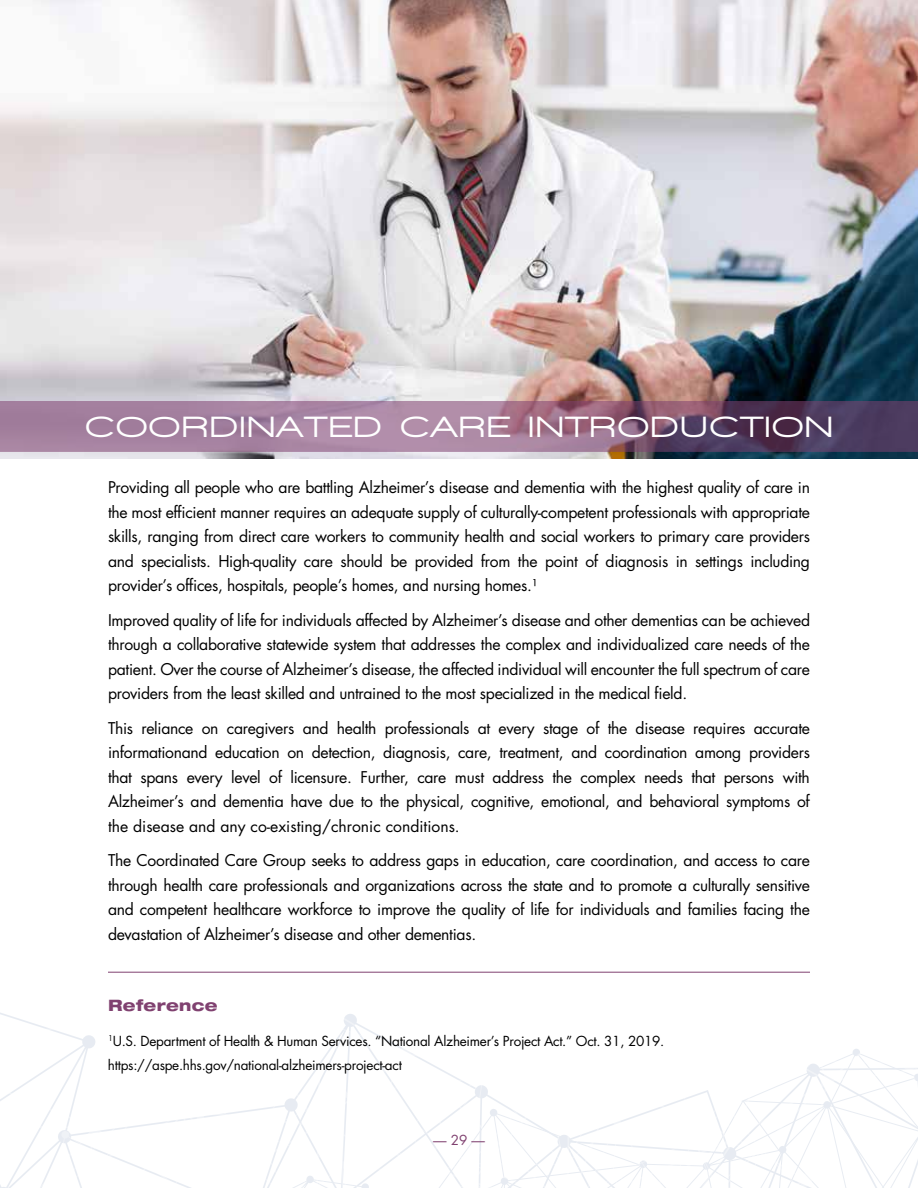
<style>
.page{position:relative;width:918px;height:1188px;background:#fff}
.page>*{position:absolute;margin:0;border:0;box-sizing:border-box;transform-origin:0 0}
.t1{font:900 30px "Walkway Expand";letter-spacing:.07em;color:#fff}
.t2{font:15.75px/24.6px "Futura";letter-spacing:-.02em;color:#000;text-align:justify}
.t3{font:800 expanded 15.75px "Helvetica Neue";letter-spacing:.02em;color:#804170}
.t4{font:13.5px/24.6px "Futura";letter-spacing:-.02em;color:#000}
.t5{font:13.5px "Futura";color:#804170}
</style>
<div class="page">
<svg style="left:0;top:971px;width:797px;height:217px"></svg>
<svg style="left:797px;top:971px;width:121px;height:217px"></svg>
<img style="left:0;top:0;width:918px;height:459px">
<svg style="left:0;top:401px;width:918px;height:51px"></svg>
<hr style="left:108px;top:972px;width:702px;height:1px;background:#804170">
<h1 class="t1" style="left:85px;top:411px;width:749px">COORDINATED CARE INTRODUCTION</h1>
<p class="t2" style="left:108px;top:475px;width:704px">Providing all people who are battling Alzheimer’s disease and dementia with the highest quality of care in the most efficient manner requires an adequate supply of culturally-competent professionals with appropriate skills, ranging from direct care workers to community health and social workers to primary care providers and specialists. High-quality care should be provided from the point of diagnosis in settings including provider’s offices, hospitals, people’s homes, and nursing homes.¹</p>
<p class="t2" style="left:108px;top:607px;width:704px">Improved quality of life for individuals affected by Alzheimer’s disease and other dementias can be achieved through a collaborative statewide system that addresses the complex and individualized care needs of the patient. Over the course of Alzheimer’s disease, the affected individual will encounter the full spectrum of care providers from the least skilled and untrained to the most specialized in the medical field.</p>
<p class="t2" style="left:108px;top:715px;width:704px">This reliance on caregivers and health professionals at every stage of the disease requires accurate informationand education on detection, diagnosis, care, treatment, and coordination among providers that spans every level of licensure. Further, care must address the complex needs that persons with Alzheimer’s and dementia have due to the physical, cognitive, emotional, and behavioral symptoms of the disease and any co-existing/chronic conditions.</p>
<p class="t2" style="left:108px;top:848px;width:704px">The Coordinated Care Group seeks to address gaps in education, care coordination, and access to care through health care professionals and organizations across the state and to promote a culturally sensitive and competent healthcare workforce to improve the quality of life for individuals and families facing the devastation of Alzheimer’s disease and other dementias.</p>
<p class="t3" style="left:108px;top:996px;width:111px">Reference</p>
<p class="t4" style="left:108px;top:1028px;width:558px"><sup>1</sup>U.S. Department of Health &amp; Human Services. “National Alzheimer’s Project Act.” Oct. 31, 2019. https://aspe.hhs.gov/national-alzheimers-project-act</p>
<p class="t5" style="left:433px;top:1130px;width:53px">— 29 —</p>
</div>
